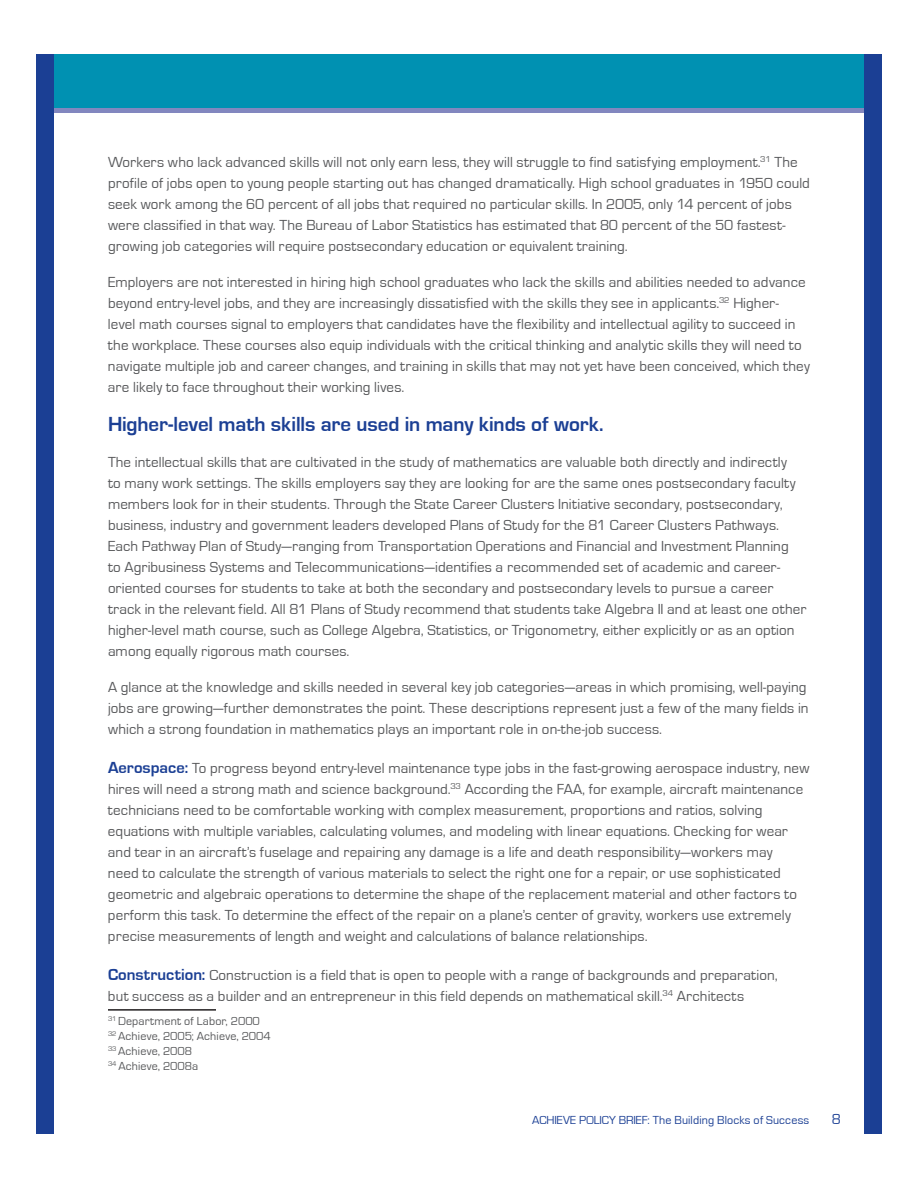
<style>
.page{position:relative;width:918px;height:1188px;background:#fff}
.page>*{position:absolute;margin:0;border:0;box-sizing:border-box;transform-origin:0 0}
.t1{font:700 21px "Eurostile";letter-spacing:-.005em;color:#1b3f94}
.t2{font:15px/21px "Eurostile";letter-spacing:.005em;color:#57585a}
.t3{font:15px "Eurostile";color:#1b3f94}
.t4{font:12px/15px "Eurostile";letter-spacing:.01em;color:#57585a}
.t5{font:12px "Eurostile";letter-spacing:.01em;color:#1b3f94}
.s1{font-weight:700;font-size:16.5px;color:#1b3f94}
</style>
<div class="page">
<div style="left:40px;top:54px;width:835px;height:57px;background:#0091b2"></div>
<div style="left:39px;top:108px;width:825px;height:5px;background:#8287bf"></div>
<div style="left:36px;top:54px;width:18px;height:1080px;background:#1b3f94"></div>
<div style="left:864px;top:54px;width:18px;height:1080px;background:#1b3f94"></div>
<hr style="left:108px;top:1009px;width:108px;height:2px;background:#231f20">
<p class="t2" style="left:108px;top:152px;width:703px">Workers who lack advanced skills will not only earn less, they will struggle to find satisfying employment.<sup>31</sup> The profile of jobs open to young people starting out has changed dramatically. High school graduates in 1950 could seek work among the 60 percent of all jobs that required no particular skills. In 2005, only 14 percent of jobs were classified in that way. The Bureau of Labor Statistics has estimated that 80 percent of the 50 fastest&shy;growing job categories will require postsecondary education or equivalent training.</p>
<p class="t2" style="left:108px;top:272px;width:703px">Employers are not interested in hiring high school graduates who lack the skills and abilities needed to advance beyond entry-level jobs, and they are increasingly dissatisfied with the skills they see in applicants.<sup>32</sup> Higher&shy;level math courses signal to employers that candidates have the flexibility and intellectual agility to succeed in the workplace. These courses also equip individuals with the critical thinking and analytic skills they will need to navigate multiple job and career changes, and training in skills that may not yet have been conceived, which they are likely to face throughout their working lives.</p>
<h1 class="t1" style="left:108px;top:413px;width:497px">Higher-level math skills are used in many kinds of work.</h1>
<p class="t2" style="left:108px;top:452px;width:700px">The intellectual skills that are cultivated in the study of mathematics are valuable both directly and indirectly<br>to many work settings. The skills employers say they are looking for are the same ones postsecondary faculty members look for in their students. Through the State Career Clusters Initiative secondary, postsecondary, business, industry and government leaders developed Plans of Study for the 81 Career Clusters Pathways.<br>Each Pathway Plan of Study—ranging from Transportation Operations and Financial and Investment Planning<br>to Agribusiness Systems and Telecommunications—identifies a recommended set of academic and career&shy;oriented courses for students to take at both the secondary and postsecondary levels to pursue a career track in the relevant field. All 81 Plans of Study recommend that students take Algebra II and at least one other higher-level math course, such as College Algebra, Statistics, or Trigonometry, either explicitly or as an option among equally rigorous math courses.</p>
<p class="t2" style="left:108px;top:677px;width:702px">A glance at the knowledge and skills needed in several key job categories—areas in which promising, well-paying jobs are growing—further demonstrates the point. These descriptions represent just a few of the many fields in which a strong foundation in mathematics plays an important role in on-the-job success.</p>
<p class="t2" style="left:108px;top:758px;width:703px"><span class="s1">Aerospace:</span> To progress beyond entry-level maintenance type jobs in the fast-growing aerospace industry, new hires will need a strong math and science background.<sup>33</sup> According the FAA, for example, aircraft maintenance technicians need to be comfortable working with complex measurement, proportions and ratios, solving equations with multiple variables, calculating volumes, and modeling with linear equations. Checking for wear and tear in an aircraft’s fuselage and repairing any damage is a life and death responsibility—workers may<br>need to calculate the strength of various materials to select the right one for a repair, or use sophisticated geometric and algebraic operations to determine the shape of the replacement material and other factors to perform this task. To determine the effect of the repair on a plane’s center of gravity, workers use extremely precise measurements of length and weight and calculations of balance relationships.</p>
<p class="t2" style="left:108px;top:965px;width:671px"><span class="s1">Construction:</span> Construction is a field that is open to people with a range of backgrounds and preparation, but success as a builder and an entrepreneur in this field depends on mathematical skill.<sup>34</sup> Architects</p>
<p class="t4" style="left:108px;top:1014px;width:164px"><sup>31</sup> Department of Labor, 2000<br><sup>32</sup> Achieve, 2005; Achieve, 2004<br><sup>33</sup> Achieve, 2008<br><sup>34</sup> Achieve, 2008a</p>
<p class="t5" style="left:532px;top:1114px;width:279px">ACHIEVE POLICY BRIEF: The Building Blocks of Success</p>
<p class="t3" style="left:832px;top:1111px;width:11px">8</p>
</div>
